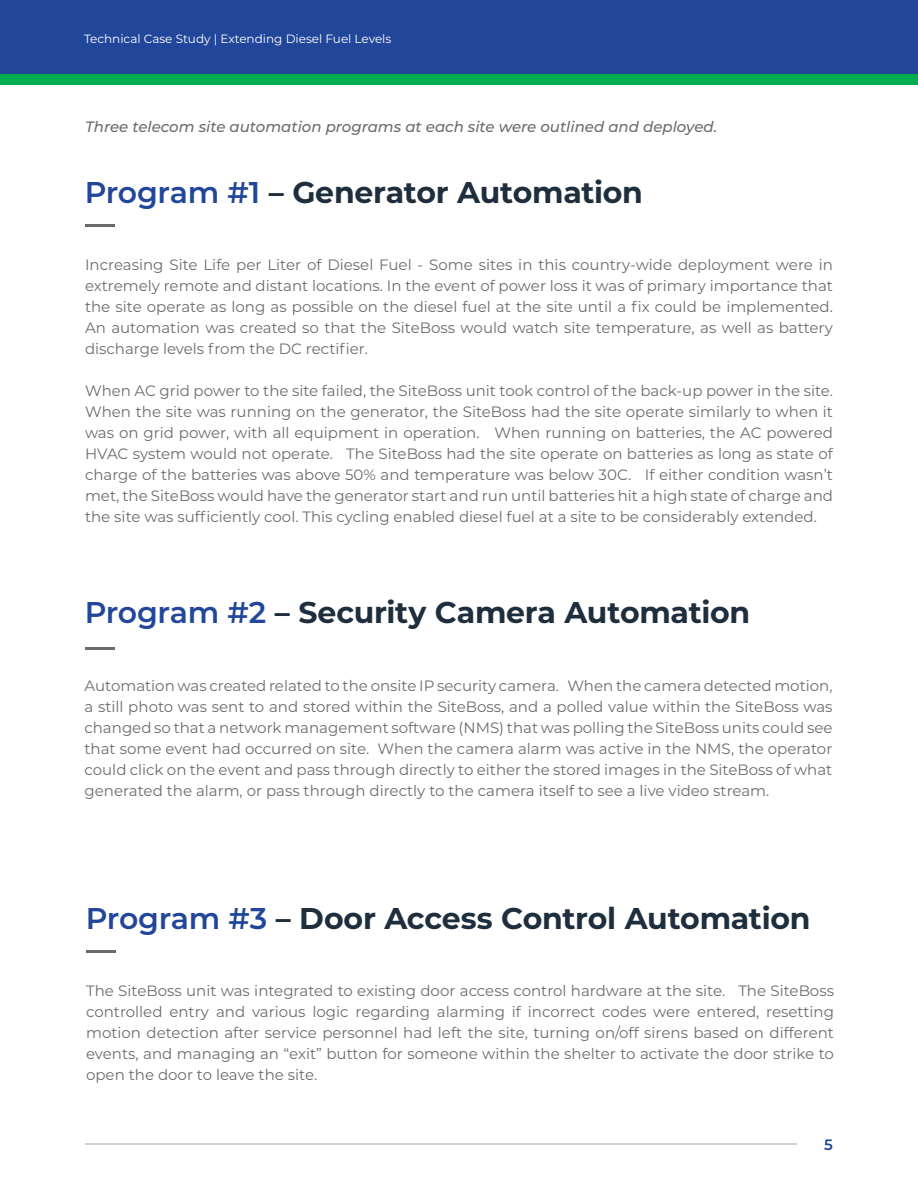
<style>
.page{position:relative;width:918px;height:1188px;background:#fff}
.page>*{position:absolute;margin:0;border:0;box-sizing:border-box;transform-origin:0 0}
.t1{font:700 30px "Montserrat";letter-spacing:-.01em;color:#1f2e3d}
.t2{font:15px/21px "Montserrat";color:#6b6d6d;text-align:justify}
.t3{font:italic 500 15px "Montserrat";color:#6b6d6d}
.t4{font:600 15px "Montserrat";color:#22469a}
.t5{font:12px "Montserrat";color:#fff}
.s1{font-weight:600;color:#22469a}
</style>
<div class="page">
<div style="left:0;top:0;width:918px;height:74px;background:#22469a"></div>
<hr style="left:85px;top:1143px;width:711px;height:1px;background:#d1d2d4">
<div style="left:0;top:74px;width:918px;height:11px;background:#01ad4e"></div>
<hr style="left:85px;top:224px;width:30px;height:2px;background:#6a6c6c">
<hr style="left:85px;top:647px;width:30px;height:3px;background:#6a6c6c">
<hr style="left:86px;top:950px;width:30px;height:3px;background:#6a6c6c">
<p class="t5" style="left:84px;top:31px;width:309px">Technical Case Study | Extending Diesel Fuel Levels</p>
<p class="t3" style="left:85px;top:116px;width:634px">Three telecom site automation programs at each site were outlined and deployed.</p>
<p class="t1" style="left:85px;top:170px;width:560px"><span class="s1">Program #1</span> – Generator Automation</p>
<p class="t2" style="left:85px;top:254px;width:749px">Increasing Site Life per Liter of Diesel Fuel - Some sites in this country-wide deployment were in extremely remote and distant locations. In the event of power loss it was of primary importance that the site operate as long as possible on the diesel fuel at the site until a fix could be implemented.<br>An automation was created so that the SiteBoss would watch site temperature, as well as battery discharge levels from the DC rectifier.</p>
<p class="t2" style="left:85px;top:380px;width:750px">When AC grid power to the site failed, the SiteBoss unit took control of the back-up power in the site.<br>When the site was running on the generator, the SiteBoss had the site operate similarly to when it was on grid power, with all equipment in operation. When running on batteries, the AC powered HVAC system would not operate. The SiteBoss had the site operate on batteries as long as state of charge of the batteries was above 50% and temperature was below 30C. If either condition wasn’t met, the SiteBoss would have the generator start and run until batteries hit a high state of charge and the site was sufficiently cool. This cycling enabled diesel fuel at a site to be considerably extended.</p>
<p class="t1" style="left:85px;top:591px;width:667px"><span class="s1">Program #2</span> – Security Camera Automation</p>
<p class="t2" style="left:85px;top:674px;width:750px">Automation was created related to the onsite IP security camera. When the camera detected motion, a still photo was sent to and stored within the SiteBoss, and a polled value within the SiteBoss was changed so that a network management software (NMS) that was polling the SiteBoss units could see that some event had occurred on site. When the camera alarm was active in the NMS, the operator could click on the event and pass through directly to either the stored images in the SiteBoss of what generated the alarm, or pass through directly to the camera itself to see a live video stream.</p>
<p class="t1" style="left:86px;top:897px;width:726px"><span class="s1">Program #3</span> – Door Access Control Automation</p>
<p class="t2" style="left:86px;top:980px;width:749px">The SiteBoss unit was integrated to existing door access control hardware at the site. The SiteBoss controlled entry and various logic regarding alarming if incorrect codes were entered, resetting motion detection after service personnel had left the site, turning on/off sirens based on different events, and managing an “exit” button for someone within the shelter to activate the door strike to open the door to leave the site.</p>
<p class="t4" style="left:824px;top:1134px;width:10px">5</p>
</div>
